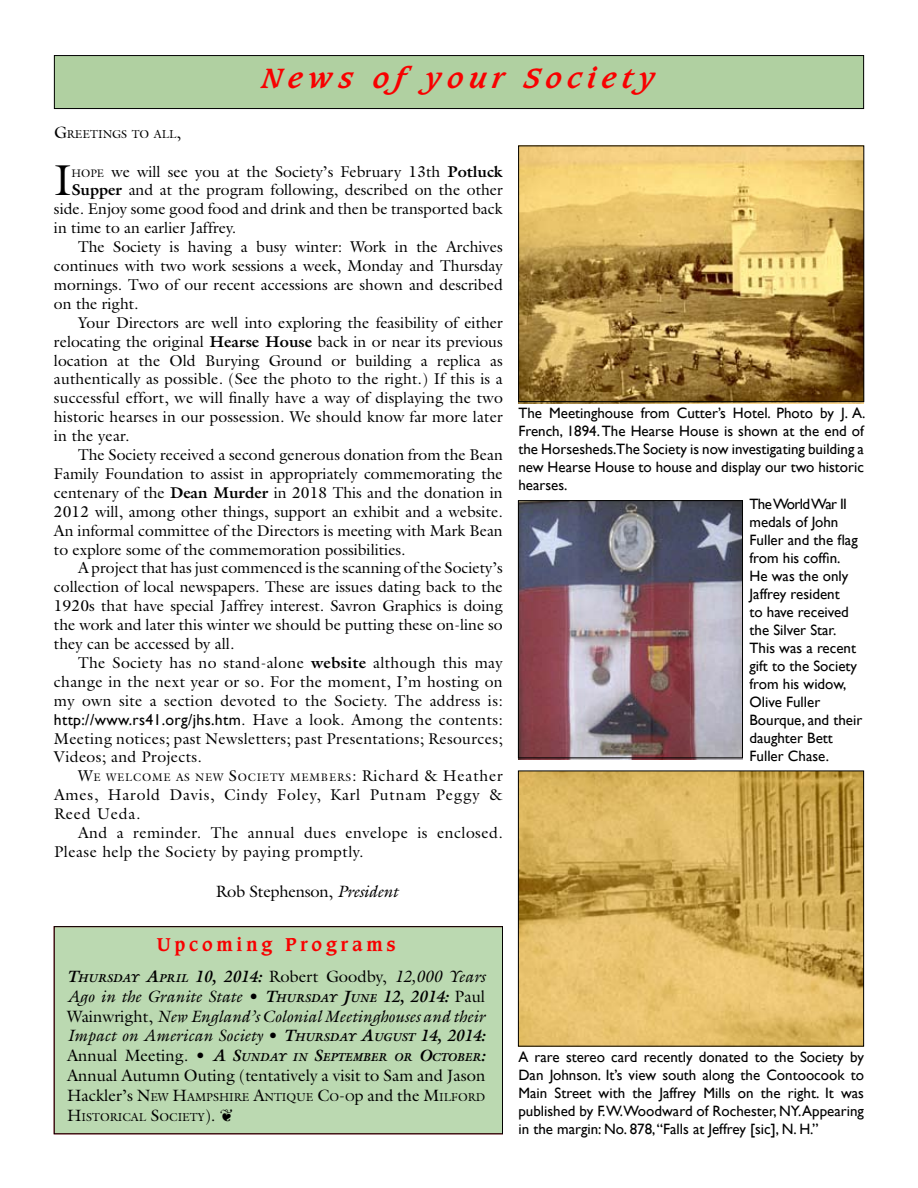
<style>
.page{position:relative;width:918px;height:1188px;background:#fff}
.page>*{position:absolute;margin:0;border:0;box-sizing:border-box;transform-origin:0 0}
.t1{font:43.5px "Galliard";color:#000}
.t2{font:italic 700 27px "Caxton";letter-spacing:.21em;color:#f80000}
.t3{font:700 18px "Caxton";letter-spacing:.21em;color:#f80000}
.t4{font:italic 16.5px/19.8px "Galliard";color:#000;text-align:justify}
.t5{font:16.5px "Galliard";color:#000}
.t6{font:15.75px "Galliard";color:#000}
.t7{font:15.75px "Galliard";letter-spacing:.02em;color:#000}
.t8{font:15.75px/18.9px "Galliard";letter-spacing:.03em;color:#000}
.t9{font:15.75px/18.9px "Galliard";letter-spacing:.05em;color:#000}
.t10{font:15px/18px "Gill Sans";color:#000;text-align:justify}
.t11{font:15px "Gill Sans";letter-spacing:-.04em;color:#000}
.t12{font:11.55px/19.8px "Galliard";color:#000}
.t13{font:italic 700 11.55px "Galliard";color:#000}
.t14{font:10.95px "Galliard";letter-spacing:.07em;color:#000}
.s1{font-size:16.5px}
.s2{font-size:10.95px}
.s3{font-weight:700}
.s4{font-family:"Gill Sans"}
.s5{font-size:15.75px}
.s6{font-style:italic}
.s7{font-weight:700;font-size:11.55px}
.s8{font-style:normal}
.s9{font-weight:400;font-style:normal;font-size:16.5px}
</style>
<div class="page">
<div style="left:54px;top:926px;width:449px;height:208px;background:#bbd9b1"></div>
<div style="left:54px;top:56px;width:810px;height:53px;background:#b0d0a1"></div>
<div style="left:54px;top:55px;width:810px;height:54px;border:1px solid #000"></div>
<img style="left:520px;top:773px;width:342px;height:272px">
<img style="left:518px;top:148px;width:346px;height:255px">
<img style="left:518px;top:502px;width:224px;height:257px">
<div style="left:518px;top:146px;width:346px;height:256px;border:1px solid #000"></div>
<div style="left:518px;top:500px;width:225px;height:258px;border:1px solid #000"></div>
<div style="left:518px;top:771px;width:346px;height:276px;border:1px solid #000"></div>
<div style="left:54px;top:926px;width:449px;height:208px;border:1px solid #000"></div>
<h2 class="t2" style="left:262px;top:62px;width:395px">News ofyour Society</h2>
<p class="t12" style="left:54px;top:124px;width:129px"><span class="s1">G</span>REETINGS TO ALL<span class="s1">,</span></p>
<h1 class="t1" style="left:54px;top:153px;width:16px">I</h1>
<p class="t6" style="left:71px;top:161px;width:433px"><span class="s2">HOPE</span> we will see you at the Society’s February 13th <span class="s3">Potluck</span></p>
<p class="t6" style="left:71px;top:180px;width:433px"><span class="s3">Supper</span> and at the program following, described on the other</p>
<p class="t6" style="left:54px;top:199px;width:450px">side. Enjoy some good food and drink and then be transported back</p>
<p class="t6" style="left:54px;top:218px;width:184px">in time to an earlier Jaffrey.</p>
<p class="t6" style="left:78px;top:237px;width:426px">The Society is having a busy winter: Work in the Archives</p>
<p class="t6" style="left:54px;top:256px;width:450px">continues with two work sessions a week, Monday and Thursday</p>
<p class="t6" style="left:54px;top:275px;width:450px">mornings. Two of our recent accessions are shown and described</p>
<p class="t6" style="left:54px;top:294px;width:86px">on the right.</p>
<p class="t6" style="left:78px;top:312px;width:426px">Your Directors are well into exploring the feasibility of either</p>
<p class="t6" style="left:54px;top:331px;width:450px">relocating the original <span class="s3">Hearse House</span> back in or near its previous</p>
<p class="t6" style="left:54px;top:350px;width:450px">location at the Old Burying Ground or building a replica as</p>
<p class="t6" style="left:54px;top:369px;width:450px">authentically as possible. (See the photo to the right.) If this is a</p>
<p class="t6" style="left:54px;top:388px;width:450px">successful effort, we will finally have a way of displaying the two</p>
<p class="t6" style="left:54px;top:407px;width:450px">historic hearses in our possession. We should know far more later</p>
<p class="t6" style="left:54px;top:426px;width:77px">in the year.</p>
<p class="t6" style="left:78px;top:445px;width:426px">The Society received a second generous donation from the Bean</p>
<p class="t6" style="left:54px;top:464px;width:450px">Family Foundation to assist in appropriately commemorating the</p>
<p class="t6" style="left:54px;top:483px;width:450px">centenary of the <span class="s3">Dean Murder</span> in 2018 This and the donation in</p>
<p class="t6" style="left:54px;top:501px;width:450px">2012 will, among other things, support an exhibit and a website.</p>
<p class="t6" style="left:54px;top:520px;width:450px">An informal committee of the Directors is meeting with Mark Bean</p>
<p class="t6" style="left:54px;top:539px;width:353px">to explore some of the commemoration possibilities.</p>
<p class="t6" style="left:78px;top:558px;width:426px">A project that has just commenced is the scanning of the Society’s</p>
<p class="t6" style="left:54px;top:577px;width:450px">collection of local newspapers. These are issues dating back to the</p>
<p class="t6" style="left:54px;top:596px;width:450px">1920s that have special Jaffrey interest. Savron Graphics is doing</p>
<p class="t6" style="left:54px;top:615px;width:450px">the work and later this winter we should be putting these on-line so</p>
<p class="t6" style="left:54px;top:634px;width:182px">they can be accessed by all.</p>
<p class="t7" style="left:78px;top:653px;width:426px">The Society has no stand-alone <span class="s3">website</span> although this may</p>
<p class="t7" style="left:54px;top:672px;width:450px">change in the next year or so. For the moment, I’m hosting on</p>
<p class="t7" style="left:54px;top:690px;width:450px">my own site a section devoted to the Society. The address is:</p>
<p class="t7" style="left:54px;top:709px;width:450px"><span class="s4">http://www.rs41.org/jhs.htm</span>. Have a look. Among the contents:</p>
<p class="t7" style="left:54px;top:728px;width:450px">Meeting notices; past Newsletters; past Presentations; Resources;</p>
<p class="t7" style="left:54px;top:747px;width:149px">Videos; and Projects.</p>
<p class="t14" style="left:78px;top:771px;width:426px"><span class="s5">W</span>E WELCOME AS NEW <span class="s5">S</span>OCIETY MEMBERS<span class="s5">:</span> <span class="s5">Richard &amp; Heather</span></p>
<p class="t9" style="left:54px;top:785px;width:450px">Ames, Harold Davis, Cindy Foley, Karl Putnam Peggy &amp;<br>Reed Ueda.</p>
<p class="t8" style="left:54px;top:823px;width:450px;text-indent:24px">And a reminder. The annual dues envelope is enclosed.<br>Please help the Society by paying promptly.</p>
<p class="t5" style="left:216px;top:880px;width:184px">Rob Stephenson, <span class="s6">President</span></p>
<p class="t3" style="left:157px;top:934px;width:240px">Upcoming Programs</p>
<p class="t4" style="left:67px;top:966px;width:420px"><span class="s3">T</span><span class="s7">HURSDAY</span> <span class="s3">A</span><span class="s7">PRIL</span> <span class="s3">10, 2014:</span> <span class="s8">Robert Goodby,</span> 12,000 Years Ago in the Granite State <span class="s8">•</span> <span class="s3">T</span><span class="s7">HURSDAY</span> <span class="s3">J</span><span class="s7">UNE</span> <span class="s3">12, 2014</span><span class="s3">:</span> <span class="s8">Paul Wainwright,</span> New England’s Colonial Meetinghouses and their Impact on American Society <span class="s8">•</span> <span class="s3">T</span><span class="s7">HURSDAY</span> <span class="s3">A</span><span class="s7">UGUST</span> <span class="s3">14, 2014:</span></p>
<p class="t13" style="left:67px;top:1050px;width:420px"><span class="s9">Annual Meeting. •</span> <span class="s1">A S</span>UNDAY IN <span class="s1">S</span>EPTEMBER OR <span class="s1">O</span>CTOBER<span class="s1">:</span></p>
<p class="t5" style="left:67px;top:1065px;width:420px">Annual Autumn Outing (tentatively a visit to Sam and Jason</p>
<p class="t12" style="left:67px;top:1087px;width:420px"><span class="s1">Hackler’s</span> <span class="s1">N</span>EW <span class="s1">H</span>AMPSHIRE <span class="s1">A</span>NTIQUE <span class="s1">C</span>O<span class="s1">-</span>O<span class="s1">p and the</span> <span class="s1">M</span>ILFORD<br><span class="s1">H</span>ISTORICAL <span class="s1">S</span>OCIETY<span class="s1">).</span> ❦</p>
<p class="t10" style="left:518px;top:404px;width:349px">The Meetinghouse from Cutter’s Hotel. Photo by J. A.</p>
<p class="t10" style="left:518px;top:422px;width:347px">French, 1894. The Hearse House is shown at the end of</p>
<p class="t10" style="left:518px;top:440px;width:347px">the Horsesheds.The Society is now investigating building a</p>
<p class="t10" style="left:518px;top:458px;width:347px">new Hearse House to house and display our two historic</p>
<p class="t10" style="left:518px;top:476px;width:51px">hearses.</p>
<p class="t11" style="left:750px;top:495px;width:99px">The World War II</p>
<p class="t10" style="left:750px;top:513px;width:90px">medals of John</p>
<p class="t10" style="left:750px;top:531px;width:110px">Fuller and the flag</p>
<p class="t10" style="left:750px;top:549px;width:92px">from his coffin.</p>
<p class="t10" style="left:750px;top:567px;width:100px">He was the only</p>
<p class="t10" style="left:750px;top:585px;width:92px">Jaffrey resident</p>
<p class="t10" style="left:750px;top:603px;width:101px">to have received</p>
<p class="t10" style="left:750px;top:621px;width:88px">the Silver Star.</p>
<p class="t10" style="left:750px;top:639px;width:108px">This was a recent</p>
<p class="t10" style="left:750px;top:657px;width:109px">gift to the Society</p>
<p class="t10" style="left:750px;top:675px;width:99px">from his widow,</p>
<p class="t10" style="left:750px;top:693px;width:72px">Olive Fuller</p>
<p class="t10" style="left:750px;top:711px;width:114px">Bourque, and their</p>
<p class="t10" style="left:750px;top:729px;width:85px">daughter Bett</p>
<p class="t10" style="left:750px;top:747px;width:81px">Fuller Chase.</p>
<p class="t10" style="left:518px;top:1048px;width:347px">A rare stereo card recently donated to the Society by Dan Johnson. It’s view south along the Contoocook to Main Street with the Jaffrey Mills on the right. It was published by F.W.Woodward of Rochester, NY. Appearing in the margin: No. 878, “Falls at Jeffrey [sic], N. H.”</p>
</div>
